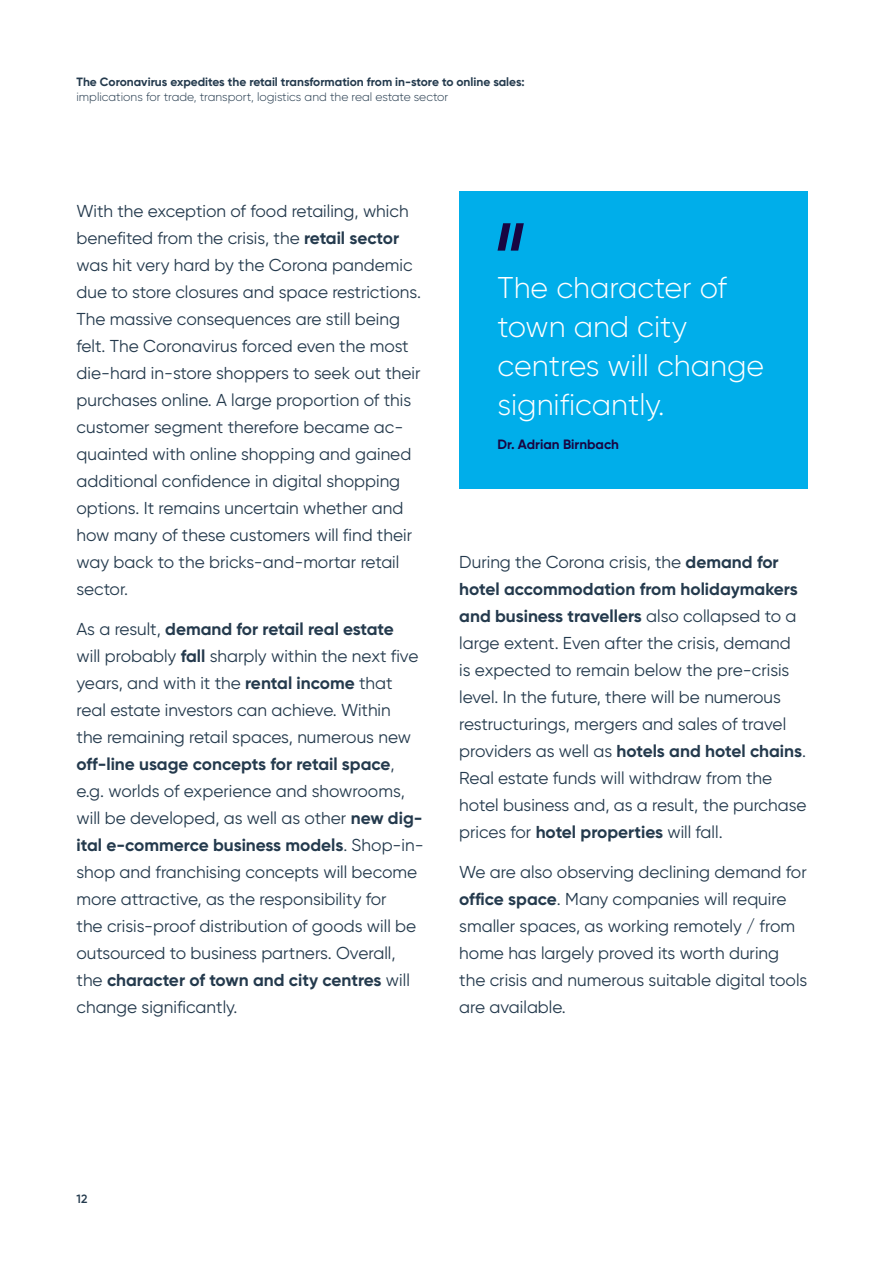
<style>
.page{position:relative;width:893px;height:1263px;background:#fff}
.page>*{position:absolute;margin:0;border:0;box-sizing:border-box;transform-origin:0 0}
.t1{font:300 30px/39px "Gilroy";color:#fff}
.t2{font:17.25px/27px "Gilroy";color:#243a4d}
.t3{font:700 13.5px "Gilroy";color:#180542}
.t4{font:700 12px "Gilroy";color:#243a4d}
.t5{font:300 12px "Gilroy";color:#243a4d}
.t6{font:600 12px "Gilroy";color:#243a4d}
.s1{font-weight:700}
</style>
<div class="page">
<div style="left:459px;top:191px;width:349px;height:298px;background:#00aeea"></div>
<svg style="left:497px;top:223px;width:27px;height:28px"></svg>
<p class="t4" style="left:77px;top:74px;width:450px">The Coronavirus expedites the retail transformation from in-store to online sales:</p>
<p class="t5" style="left:77px;top:90px;width:373px">implications for trade, transport, logistics and the real estate sector</p>
<p class="t2" style="left:77px;top:197px;width:345px">With the exception of food retailing, which benefited from the crisis, the <span class="s1">retail sector </span>was hit very hard by the Corona pandemic due to store closures and space restrictions.<br>The massive consequences are still being felt. The Coronavirus forced even the most die-hard in-store shoppers to seek out their purchases online. A large proportion of this customer segment therefore became ac&shy;quainted with online shopping and gained additional confidence in digital shopping options. It remains uncertain whether and how many of these customers will find their way back to the bricks-and-mortar retail sector.</p>
<p class="t2" style="left:77px;top:616px;width:349px">As a result, <span class="s1">demand for retail real estate<br></span>will probably <span class="s1">fall</span> sharply within the next five years, and with it the <span class="s1">rental income</span> that real estate investors can achieve. Within<br>the remaining retail spaces, numerous new <span class="s1">off-line usage concepts for retail space</span>, e.g. worlds of experience and showrooms, will be developed, as well as other <span class="s1">new dig&shy;ital e-commerce business models</span>. Shop-in&shy;shop and franchising concepts will become more attractive, as the responsibility for<br>the crisis-proof distribution of goods will be outsourced to business partners. Overall, the <span class="s1">character of town and city centres</span> will change significantly.</p>
<h1 class="t1" style="left:497px;top:268px;width:268px">The character of town and city centres will change significantly.</h1>
<p class="t3" style="left:497px;top:436px;width:123px">Dr. Adrian Birnbach</p>
<p class="t2" style="left:459px;top:548px;width:349px">During the Corona crisis, the <span class="s1">demand for hotel accommodation from holidaymakers and business travellers</span> also collapsed to a large extent. Even after the crisis, demand is expected to remain below the pre-crisis level. In the future, there will be numerous restructurings, mergers and sales of travel providers as well as <span class="s1">hotels and hotel chains</span>.<br>Real estate funds will withdraw from the hotel business and, as a result, the purchase prices for <span class="s1">hotel properties</span> will fall.</p>
<p class="t2" style="left:459px;top:859px;width:350px">We are also observing declining demand for <span class="s1">office space</span>. Many companies will require smaller spaces, as working remotely / from home has largely proved its worth during the crisis and numerous suitable digital tools are available.</p>
<p class="t6" style="left:77px;top:1191px;width:12px">12</p>
</div>
